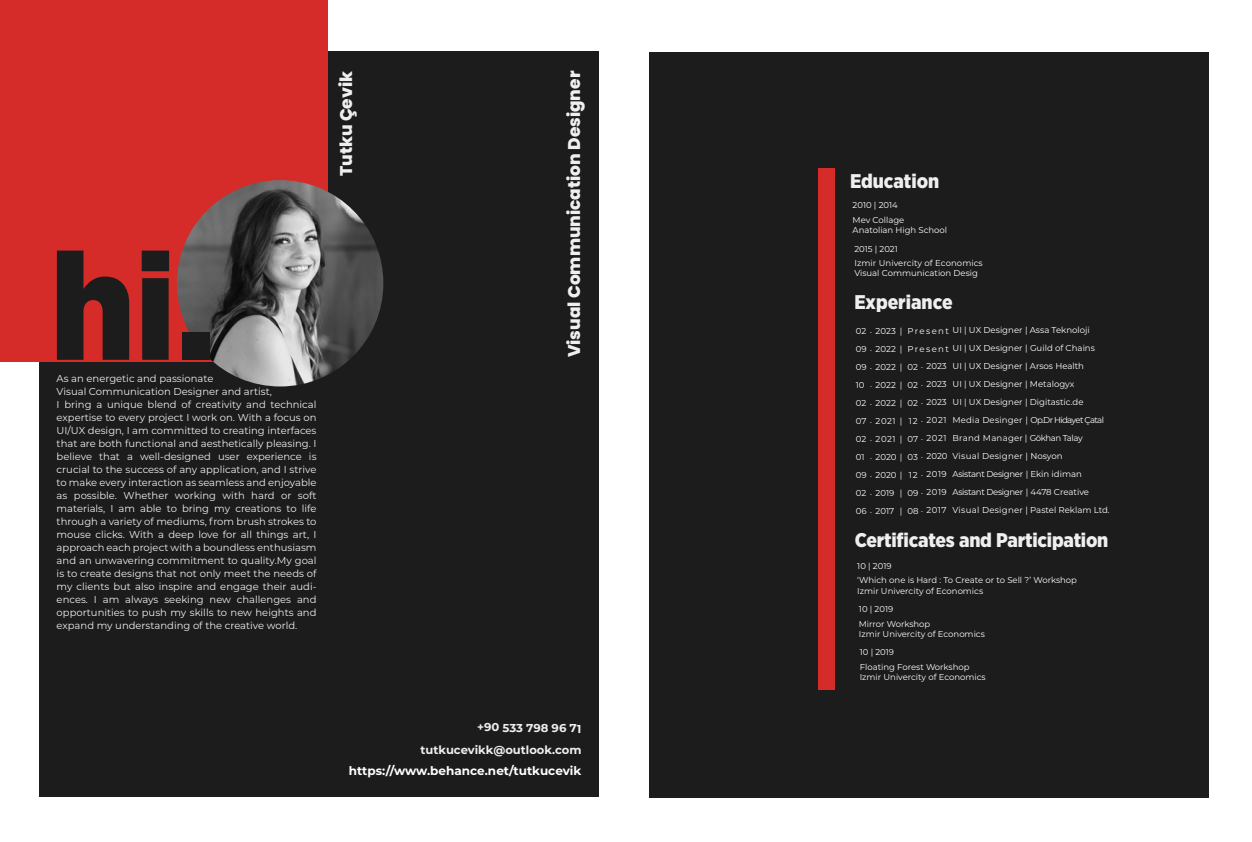
<style>
.page{position:relative;width:1252px;height:842px;background:#fff}
.page>*{position:absolute;margin:0;border:0;box-sizing:border-box;transform-origin:0 0}
.t1{font:900 150.9px "Gotham Narrow";color:#1c1c1c}
.t2{font:900 19.8px "Gotham Narrow";letter-spacing:-.01em;color:#f0efef}
.t3{font:800 17px "Poppins";color:#f0efef}
.t4{font:700 12px "Montserrat";color:#fff}
.t5{font:700 11.5px "Montserrat";color:#f0efef}
.t6{font:10px/13px "Montserrat";color:#f0efef}
.t7{font:8.6px/18px "Montserrat";color:#fff}
.t8{font:8.5px/10.2px "Montserrat";color:#fff}
</style>
<div class="page">
<div style="left:648px;top:52px;width:560px;height:746px;background:#1c1c1c"></div>
<div style="left:39px;top:52px;width:559px;height:745px;background:#1c1c1c"></div>
<div style="left:0;top:0;width:327px;height:362px;background:#d52b29"></div>
<img style="left:177px;top:180px;width:206px;height:206px;border-radius:103px">
<div style="left:817px;top:168px;width:17px;height:522px;background:#d52b29"></div>
<h3 class="t3" style="left:336px;top:176px;width:107px;rotate:-90deg">Tutku Çevik</h3>
<h1 class="t1" style="left:50px;top:207px;width:166px">hi.</h1>
<p class="t6" style="left:57px;top:372px;width:261px">As an energetic and passionate<br>Visual Communication Designer and artist,<br>I bring a unique blend of creativity and technical expertise to every project I work on. With a focus on UI/UX design, I am committed to creating interfaces that are both functional and aesthetically pleasing. I believe that a well-designed user experience is crucial to the success of any application, and I strive to make every interaction as seamless and enjoyable as possible. Whether working with hard or soft materials, I am able to bring my creations to life through a variety of mediums, from brush strokes to mouse clicks. With a deep love for all things art, I approach each project with a boundless enthusiasm and an unwavering commitment to quality.My goal is to create designs that not only meet the needs of my clients but also inspire and engage their audi&shy;ences. I am always seeking new challenges and opportunities to push my skills to new heights and expand my understanding of the creative world.</p>
<h3 class="t3" style="left:564px;top:357px;width:288px;rotate:-90deg">Visual Communication Designer</h3>
<p class="t5" style="left:477px;top:719px;width:106px;rotate:1deg">+90 533 798 96 71</p>
<p class="t5" style="left:420px;top:741px;width:162px">tutkucevikk@outlook.com</p>
<p class="t4" style="left:349px;top:762px;width:234px">https://www.behance.net/tutkucevik</p>
<h2 class="t2" style="left:849px;top:168px;width:91px">Education</h2>
<p class="t8" style="left:852px;top:198px;width:53px;line-height:14.7px">2010 | 2014<br>Mev Collage</p>
<p class="t8" style="left:852px;top:225px;width:96px">Anatolian High School</p>
<p class="t8" style="left:854px;top:241px;width:130px;line-height:14px">2015 | 2021<br>Izmir Univercity of Economics</p>
<p class="t8" style="left:854px;top:268px;width:125px">Visual Communication Desig</p>
<h2 class="t2" style="left:854px;top:289px;width:100px">Experiance</h2>
<p class="t7" style="left:907px;top:321px;width:189px">Pre s e n t UI | UX Designer | Assa Teknoloji<br>Pre s e n t UI | UX Designer | Guild of Chains<br>02<br>02<br>02<br>12<br>07<br>03<br>12<br>09<br>08</p>
<p class="t7" style="left:899px;top:321px;width:4px;text-align:justify">| | | | | | |</p>
<p class="t7" style="left:855px;top:321px;width:48px">02 . 2023<br>09 . 2022<br>09 . 2022<br>10<br>02 . 2022<br>07 . 2021<br>02 . 2021<br>01<br>09 . 2020 |<br>02 . 2019<br>06 . 2017</p>
<p class="t7" style="left:920px;top:356px;width:3px;text-align:justify">. . . . . . . . .</p>
<p class="t7" style="left:926px;top:357px;width:22px;text-align:justify">2023<br>2023<br>2023<br>2021<br>2021<br>2020<br>2019<br>2019<br>2017</p>
<p class="t7" style="left:952px;top:357px;width:159px">UI | UX Designer | Arsos Health<br>UI | UX Designer | Metalogyx<br>UI | UX Designer | Digitastic.de<br>Media Desinger | Op.Dr Hidayet Çatal<br>Brand Manager | Gökhan Talay<br>Visual Designer | Nosyon<br>Asistant Designer | Ekin idiman<br>Asistant Designer | 4478 Creative<br>Visual Designer | Pastel Reklam Ltd.</p>
<p class="t7" style="left:870px;top:375px;width:27px">. 2022</p>
<p class="t7" style="left:870px;top:447px;width:34px">. 2020 |</p>
<p class="t7" style="left:899px;top:483px;width:4px">| |</p>
<h2 class="t2" style="left:854px;top:527px;width:255px">Certificates and Participation</h2>
<p class="t8" style="left:857px;top:560px;width:36px">10 | 2019</p>
<p class="t8" style="left:857px;top:575px;width:221px">‘Which one is Hard : To Create or to Sell ?’ Workshop<br>Izmir Univercity of Economics</p>
<p class="t8" style="left:858px;top:604px;width:36px">10 | 2019</p>
<p class="t8" style="left:858px;top:618px;width:127px">Mirror Workshop<br>Izmir Univercity of Economics</p>
<p class="t8" style="left:859px;top:647px;width:36px">10 | 2019</p>
<p class="t8" style="left:859px;top:662px;width:127px">Floating Forest Workshop<br>Izmir Univercity of Economics</p>
</div>
